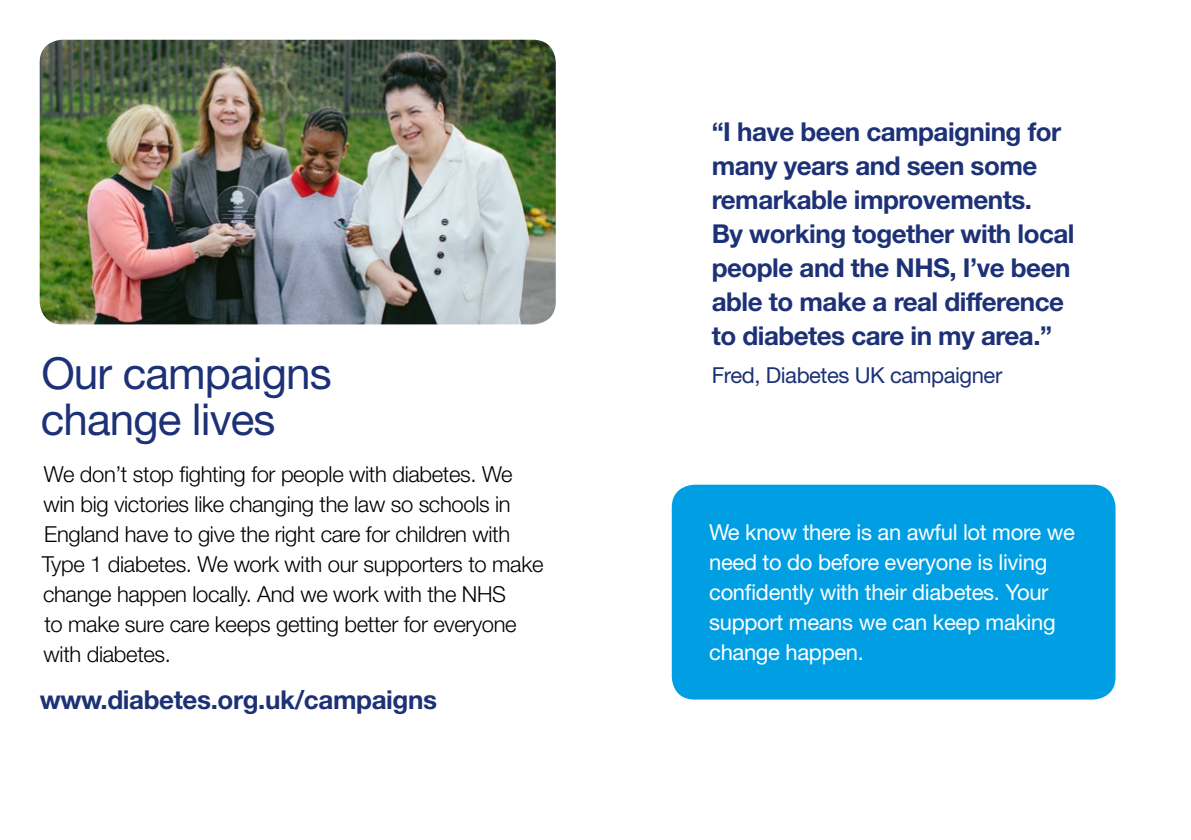
<style>
.page{position:relative;width:1191px;height:840px;background:#fff}
.page>*{position:absolute;margin:0;border:0;box-sizing:border-box;transform-origin:0 0}
.t1{font:44px/46px "Helvetica Neue LT Std";letter-spacing:-.02em;color:#1d3176}
.t2{font:700 26px/34px "Helvetica Neue LT Std";letter-spacing:-.02em;color:#1d3176}
.t3{font:300 22px/30px "Helvetica Neue LT Std";letter-spacing:-.015em;color:#000}
.t4{font:22px/30px "Helvetica Neue LT Std";letter-spacing:-.015em;color:#fff}
.t5{font:22px "Helvetica Neue LT Std";letter-spacing:-.02em;color:#1d3176}
</style>
<div class="page">
<div style="left:672px;top:484px;width:443px;height:215px;background:#009fe3;border-radius:23px"></div>
<img style="left:40px;top:40px;width:516px;height:284px">
<h1 class="t1" style="left:41px;top:349px;width:292px">Our campaigns change lives</h1>
<p class="t3" style="left:42px;top:458px;width:503px">We don’t stop fighting for people with diabetes. We win big victories like changing the law so schools in England have to give the right care for children with Type 1 diabetes. We work with our supporters to make change happen locally. And we work with the NHS<br>to make sure care keeps getting better for everyone with diabetes.</p>
<p class="t2" style="left:40px;top:681px;width:399px">www.diabetes.org.uk/campaigns</p>
<p class="t2" style="left:711px;top:114px;width:364px">“I have been campaigning for many years and seen some remarkable improvements.<br>By working together with local people and the NHS, I’ve been able to make a real difference to diabetes care in my area.”</p>
<p class="t5" style="left:711px;top:361px;width:292px">Fred, Diabetes UK campaigner</p>
<p class="t4" style="left:709px;top:516px;width:367px">We know there is an awful lot more we need to do before everyone is living confidently with their diabetes. Your support means we can keep making change happen.</p>
</div>
